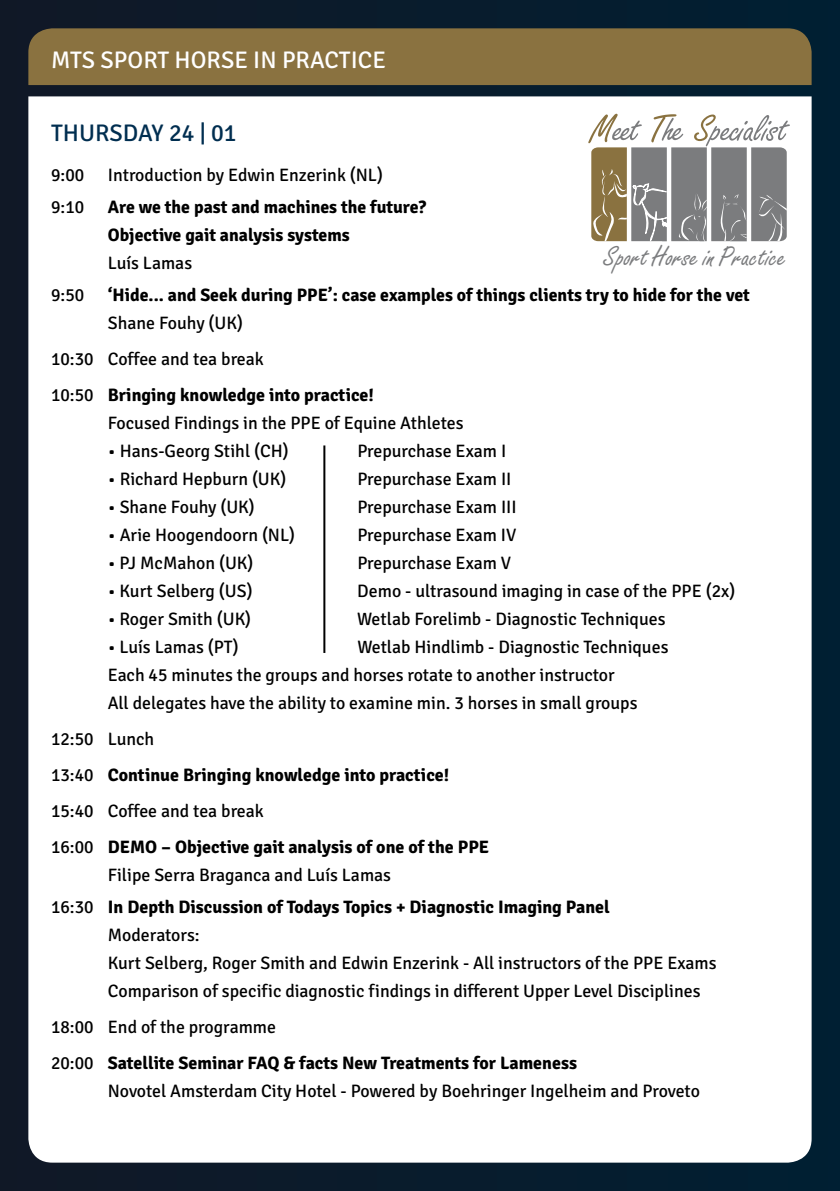
<style>
.page{position:relative;width:840px;height:1191px;background:#fff}
.page>*{position:absolute;margin:0;border:0;box-sizing:border-box;transform-origin:0 0}
.t1{font:28.6px "Freestyle Script Std";color:#7b7c7e}
.t2{font:24px "Signika";color:#fff}
.t3{font:24px "Signika";color:#002e50}
.t4{font:18px/28px "Signika";color:#000}
.t5{font:700 18px/36px "Signika";color:#000}
.s1{font-weight:700}
.s2{font-weight:400}
</style>
<div class="page">
<div style="left:0;top:0;width:839px;height:1191px;background:#091c2c"></div>
<div style="left:28px;top:96px;width:783px;height:1066px;background:#fff"></div>
<div style="left:28px;top:28px;width:783px;height:57px;background:#8a7240"></div>
<hr style="left:323px;top:445px;width:2px;height:208px;background:#000">
<svg style="left:588px;top:114px;width:201px;height:128px"></svg>
<h2 class="t2" style="left:51px;top:46px;width:336px">MTS SPORT HORSE IN PRACTICE</h2>
<h2 class="t3" style="left:51px;top:119px;width:187px">THURSDAY 24 | 01</h2>
<p class="t4" style="left:51px;top:161px;width:35px">9:00</p>
<p class="t4" style="left:108px;top:161px;width:276px">Introduction by Edwin Enzerink (NL)</p>
<p class="t4" style="left:51px;top:193px;width:35px">9:10</p>
<p class="t5" style="left:108px;top:193px;width:319px;line-height:28px">Are we the past and machines the future?<br>Objective gait analysis systems</p>
<p class="t4" style="left:108px;top:249px;width:86px">Luís Lamas</p>
<p class="t4" style="left:51px;top:281px;width:35px">9:50</p>
<p class="t5" style="left:108px;top:277px;width:643px">‘Hide... and Seek during PPE’: case examples of things clients try to hide for the vet</p>
<p class="t4" style="left:51px;top:305px;width:324px;line-height:36px;text-indent:57px">Shane Fouhy (UK)<br>10:30 Coffee and tea break<br>10:50 <span class="s1">Bringing knowledge into practice!</span></p>
<p class="t4" style="left:108px;top:409px;width:357px">Focused Findings in the PPE of Equine Athletes</p>
<p class="t4" style="left:108px;top:437px;width:182px">• Hans-Georg Stihl (CH)</p>
<p class="t4" style="left:357px;top:437px;width:150px">Prepurchase Exam I</p>
<p class="t4" style="left:108px;top:465px;width:180px">• Richard Hepburn (UK)</p>
<p class="t4" style="left:357px;top:465px;width:155px">Prepurchase Exam II</p>
<p class="t4" style="left:108px;top:493px;width:148px">• Shane Fouhy (UK)</p>
<p class="t4" style="left:357px;top:493px;width:161px">Prepurchase Exam III</p>
<p class="t4" style="left:108px;top:521px;width:189px">• Arie Hoogendoorn (NL)</p>
<p class="t4" style="left:357px;top:521px;width:160px">Prepurchase Exam IV</p>
<p class="t4" style="left:108px;top:549px;width:147px">• PJ McMahon (UK)</p>
<p class="t4" style="left:357px;top:549px;width:155px">Prepurchase Exam V</p>
<p class="t4" style="left:108px;top:577px;width:146px">• Kurt Selberg (US)</p>
<p class="t4" style="left:357px;top:577px;width:379px">Demo - ultrasound imaging in case of the PPE (2x)</p>
<p class="t4" style="left:108px;top:605px;width:145px">• Roger Smith (UK)</p>
<p class="t4" style="left:357px;top:605px;width:309px">Wetlab Forelimb - Diagnostic Techniques</p>
<p class="t4" style="left:108px;top:633px;width:132px">• Luís Lamas (PT)</p>
<h1 class="t1" style="left:603px;top:240px;width:183px">Sport Horse in Practice</h1>
<p class="t4" style="left:108px;top:633px;width:562px;text-indent:249px">Wetlab Hindlimb - Diagnostic Techniques<br>Each 45 minutes the groups and horses rotate to another instructor<br>All delegates have the ability to examine min. 3 horses in small groups</p>
<p class="t5" style="left:51px;top:721px;width:439px"><span class="s2">12:50 Lunch<br>13:40</span> Continue Bringing knowledge into practice!<br><span class="s2">15:40 Coffee and tea break<br>16:00</span> DEMO – Objective gait analysis of one of the PPE</p>
<p class="t5" style="left:51px;top:859px;width:560px;line-height:32px;text-indent:57px"><span class="s2">Filipe Serra Braganca and Luís Lamas<br>16:30</span> In Depth Discussion of Todays Topics + Diagnostic Imaging Panel</p>
<p class="t4" style="left:108px;top:921px;width:610px">Moderators:<br>Kurt Selberg, Roger Smith and Edwin Enzerink - All instructors of the PPE Exams<br>Comparison of specific diagnostic findings in different Upper Level Disciplines</p>
<p class="t5" style="left:51px;top:1009px;width:527px"><span class="s2">18:00 End of the programme<br>20:00</span> Satellite Seminar FAQ &amp; facts New Treatments for Lameness</p>
<p class="t4" style="left:108px;top:1077px;width:593px">Novotel Amsterdam City Hotel - Powered by Boehringer Ingelheim and Proveto</p>
</div>
